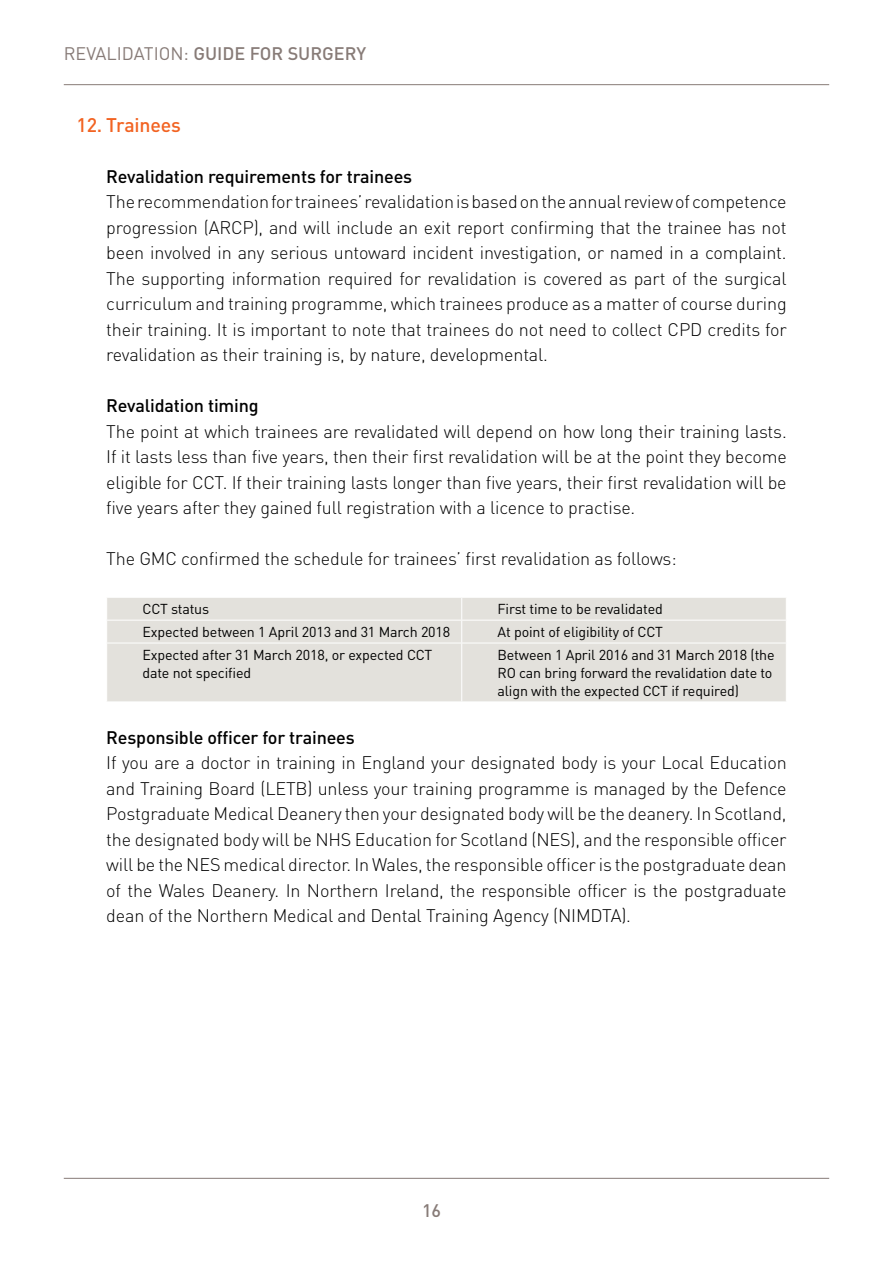
<style>
.page{position:relative;width:893px;height:1263px;background:#fff}
.page>*{position:absolute;margin:0;border:0;box-sizing:border-box;transform-origin:0 0}
.t1{font:500 19.5px "DIN Pro";letter-spacing:-.01em;color:#f26322}
.t2{font:300 18px/25.5px "DIN Pro";letter-spacing:-.01em;color:#000;text-align:justify}
.t3{font:500 18px "DIN Pro";letter-spacing:-.01em;color:#000}
.t4{font:500 18px "DIN Pro";color:#877b77}
.t5{font:14.25px/18px "DIN Pro";letter-spacing:-.01em;color:#000}
.s1{font-weight:400}
</style>
<div class="page">
<div style="left:107px;top:598px;width:679px;height:103px;background:#e3e1dc"></div>
<hr style="left:106px;top:620px;width:356px;height:1px;background:#fff">
<hr style="left:462px;top:620px;width:325px;height:1px;background:#fff">
<svg style="left:461px;top:598px;width:1px;height:45px"></svg>
<hr style="left:106px;top:643px;width:356px;height:1px;background:#fff">
<hr style="left:462px;top:643px;width:325px;height:1px;background:#fff">
<hr style="left:461px;top:643px;width:1px;height:58px;background:#fff">
<hr style="left:64px;top:1178px;width:765px;height:1px;background:#877b77">
<hr style="left:64px;top:84px;width:765px;height:1px;background:#877b77">
<p class="t4" style="left:64px;top:41px;width:304px"><span class="s1">REVALIDATION:</span> GUIDE FOR SURGERY</p>
<p class="t1" style="left:77px;top:112px;width:106px">12. Trainees</p>
<p class="t3" style="left:106px;top:164px;width:307px">Revalidation requirements for trainees</p>
<p class="t2" style="left:106px;top:188px;width:682px">The recommendation for trainees’ revalidation is based on the annual review of competence progression (ARCP), and will include an exit report confirming that the trainee has not been involved in any serious untoward incident investigation, or named in a complaint.<br>The supporting information required for revalidation is covered as part of the surgical curriculum and training programme, which trainees produce as a matter of course during their training. It is important to note that trainees do not need to collect CPD credits for revalidation as their training is, by nature, developmental.</p>
<p class="t3" style="left:106px;top:394px;width:154px">Revalidation timing</p>
<p class="t2" style="left:106px;top:418px;width:682px">The point at which trainees are revalidated will depend on how long their training lasts.<br>If it lasts less than five years, then their first revalidation will be at the point they become eligible for CCT. If their training lasts longer than five years, their first revalidation will be five years after they gained full registration with a licence to practise.</p>
<p class="t2" style="left:106px;top:545px;width:572px">The GMC confirmed the schedule for trainees’ first revalidation as follows:</p>
<p class="t5" style="left:142px;top:599px;width:68px">CCT status</p>
<p class="t5" style="left:497px;top:599px;width:167px">First time to be revalidated</p>
<p class="t5" style="left:142px;top:622px;width:309px">Expected between 1 April 2013 and 31 March 2018</p>
<p class="t5" style="left:497px;top:622px;width:167px">At point of eligibility of CCT</p>
<p class="t5" style="left:142px;top:645px;width:291px">Expected after 31 March 2018, or expected CCT date not specified</p>
<p class="t5" style="left:497px;top:645px;width:279px">Between 1 April 2016 and 31 March 2018 (the<br>RO can bring forward the revalidation date to align with the expected CCT if required)</p>
<p class="t3" style="left:106px;top:725px;width:250px">Responsible officer for trainees</p>
<p class="t2" style="left:106px;top:749px;width:682px">If you are a doctor in training in England your designated body is your Local Education and Training Board (LETB) unless your training programme is managed by the Defence Postgraduate Medical Deanery then your designated body will be the deanery. In Scotland, the designated body will be NHS Education for Scotland (NES), and the responsible officer will be the NES medical director. In Wales, the responsible officer is the postgraduate dean of the Wales Deanery. In Northern Ireland, the responsible officer is the postgraduate dean of the Northern Medical and Dental Training Agency (NIMDTA).</p>
<p class="t4" style="left:422px;top:1198px;width:21px">16</p>
</div>
